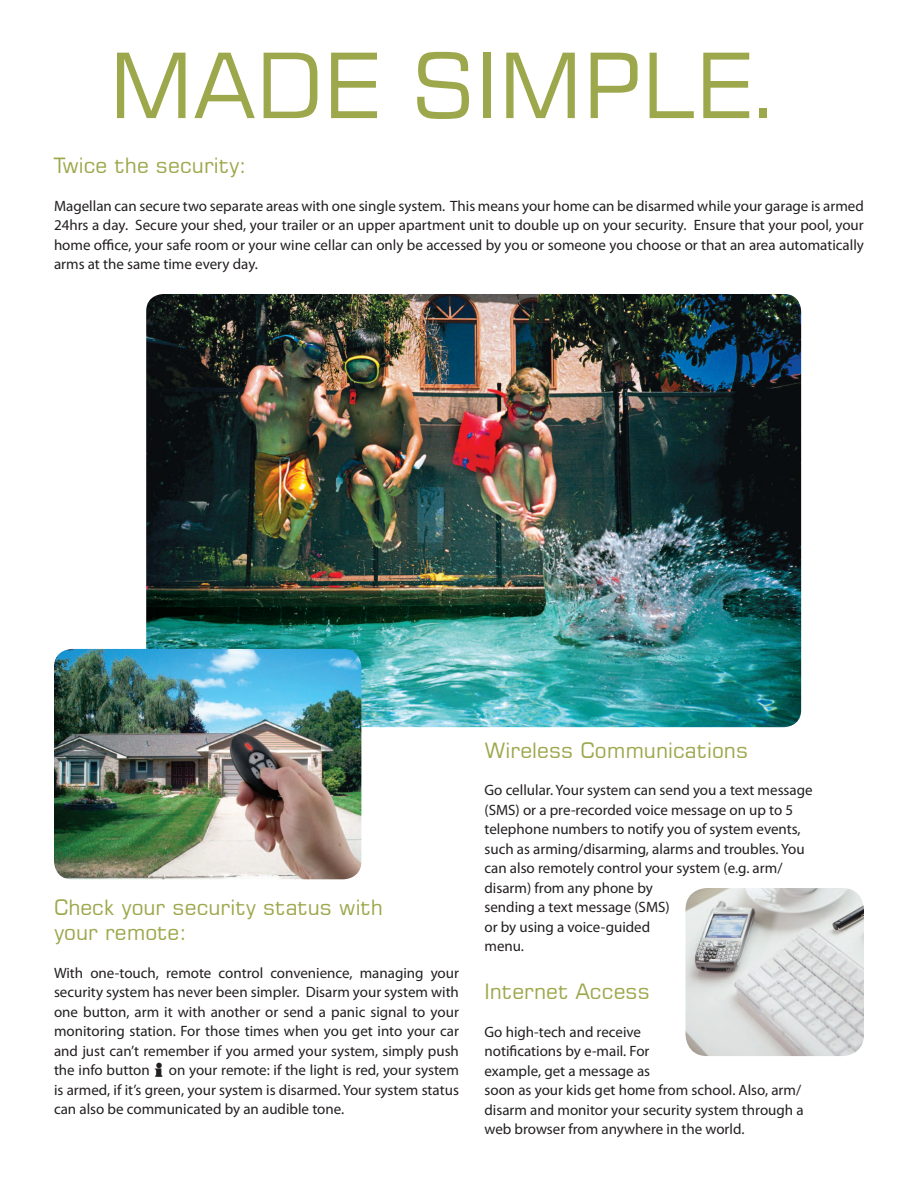
<style>
.page{position:relative;width:918px;height:1188px;background:#fff}
.page>*{position:absolute;margin:0;border:0;box-sizing:border-box;transform-origin:0 0}
.t1{font:90px "Square 721 BT";color:#9da74b}
.t2{font:21px "Square 721 BT";color:#9da74b}
.t3{font:15px/19.5px "Myriad Pro";color:#231f20;text-align:justify}
</style>
<div class="page">
<img style="left:146px;top:294px;width:655px;height:433px">
<img style="left:685px;top:888px;width:179px;height:168px">
<img style="left:54px;top:649px;width:307px;height:230px">
<img style="left:154px;top:1062px;width:9px;height:15px">
<p class="t1" style="left:109px;top:29px;width:676px">MADE SIMPLE.</p>
<p class="t2" style="left:54px;top:152px;width:194px">Twice the security:</p>
<p class="t3" style="left:54px;top:196px;width:811px">Magellan can secure two separate areas with one single system. This means your home can be disarmed while your garage is armed 24hrs a day. Secure your shed, your trailer or an upper apartment unit to double up on your security. Ensure that your pool, your home office, your safe room or your wine cellar can only be accessed by you or someone you choose or that an area automatically arms at the same time every day.</p>
<p class="t2" style="left:54px;top:894px;width:331px">Check your security status with</p>
<p class="t2" style="left:54px;top:919px;width:134px">your remote:</p>
<p class="t3" style="left:54px;top:963px;width:407px">With one-touch, remote control convenience, managing your security system has never been simpler. Disarm your system with one button, arm it with another or send a panic signal to your monitoring station. For those times when you get into your car and just can’t remember if you armed your system, simply push the info button</p>
<p class="t3" style="left:54px;top:1060px;width:406px;text-indent:115px">on your remote: if the light is red, your system is armed, if it’s green, your system is disarmed. Your system status can also be communicated by an audible tone.</p>
<p class="t2" style="left:484px;top:737px;width:265px">Wireless Communications</p>
<p class="t3" style="left:484px;top:780px;width:330px;text-align:left">Go cellular. Your system can send you a text message (SMS) or a pre-recorded voice message on up to 5 telephone numbers to notify you of system events, such as arming/disarming, alarms and troubles. You can also remotely control your system (e.g. arm/ disarm) from any phone by<br>sending a text message (SMS)<br>or by using a voice-guided<br>menu.</p>
<p class="t2" style="left:484px;top:978px;width:167px">Internet Access</p>
<p class="t3" style="left:484px;top:1022px;width:321px;text-align:left">Go high-tech and receive<br>notifications by e-mail. For<br>example, get a message as<br>soon as your kids get home from school. Also, arm/ disarm and monitor your security system through a web browser from anywhere in the world.</p>
</div>
